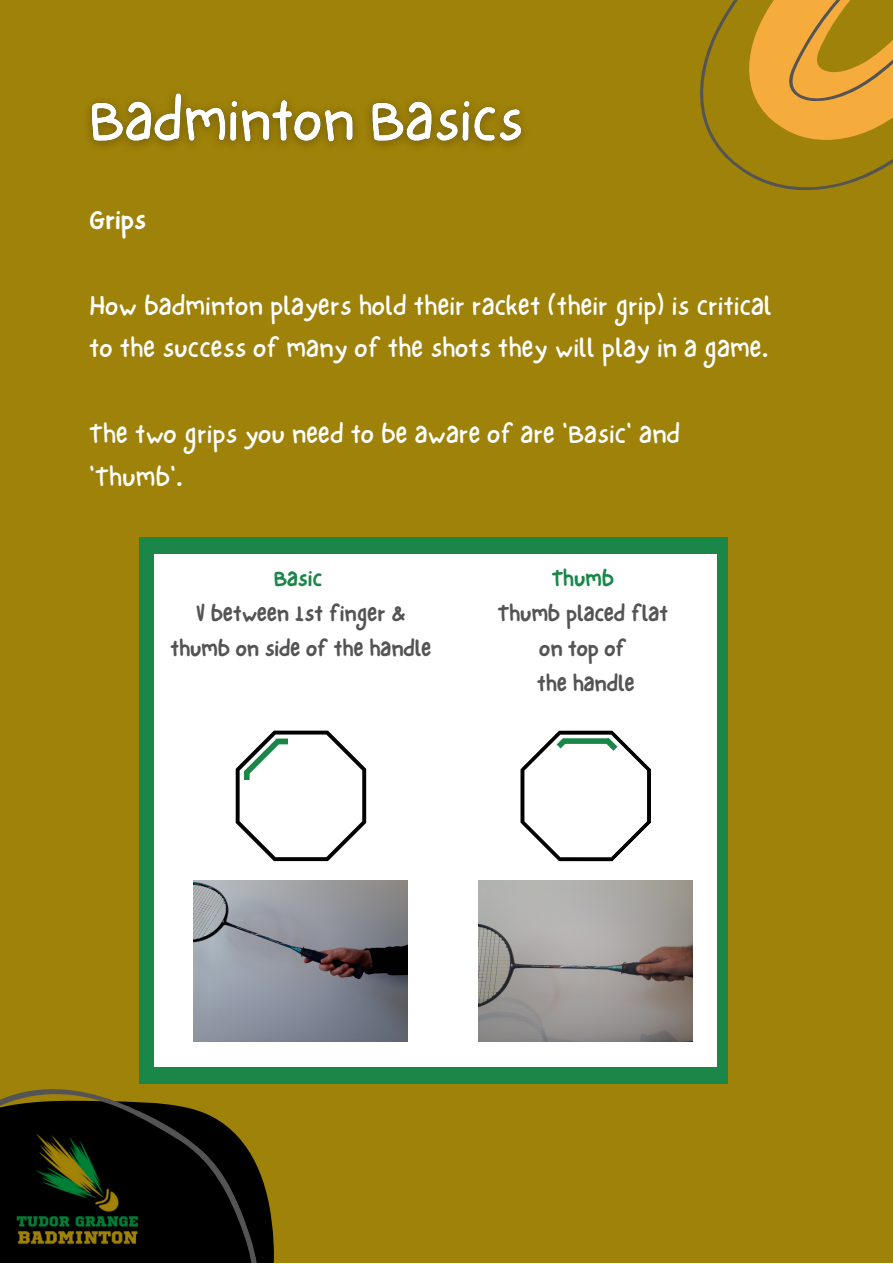
<style>
.page{position:relative;width:893px;height:1264px;background:#fff}
.page>*{position:absolute;margin:0;border:0;box-sizing:border-box;transform-origin:0 0}
.t1{font:27px/42.8px "NF One Little Font Regular";letter-spacing:.01em;color:#fff}
.t2{font:27px "NF One Little Font Bold";letter-spacing:.01em;color:#fff}
.t3{font:22.5px/35px "NF One Little Font Bold";letter-spacing:.01em;color:#545454;text-align:center}
.t4{font:22.5px "NF One Little Font Bold";letter-spacing:.01em;color:#1a8748}
</style>
<div class="page">
<div style="left:0;top:0;width:892px;height:1262px;background:#9f8209"></div>
<div style="left:139px;top:537px;width:589px;height:546px;background:#1a8748"></div>
<div style="left:154px;top:554px;width:562px;height:512px;background:#fff"></div>
<svg style="left:700px;top:0;width:192px;height:190px"></svg>
<svg style="left:0;top:1027px;width:300px;height:235px"></svg>
<img style="left:16px;top:1128px;width:124px;height:124px">
<svg style="left:236px;top:730px;width:130px;height:131px"></svg>
<div style="left:244px;top:771px;width:5px;height:47px;background:#1a8748"></div>
<hr style="left:278px;top:738px;width:46px;height:2px;background:#1a8748">
<div style="left:288px;top:736px;width:37px;height:10px;background:#fff"></div>
<div style="left:242px;top:779px;width:13px;height:43px;background:#fff"></div>
<svg style="left:520px;top:730px;width:131px;height:132px"></svg>
<img style="left:479px;top:880px;width:213px;height:161px">
<img style="left:194px;top:880px;width:213px;height:161px">
<img style="left:89px;top:93px;width:434px;height:53px">
<p class="t2" style="left:89px;top:204px;width:58px">Grips</p>
<p class="t1" style="left:89px;top:284px;width:683px">How badminton players hold their racket (their grip) is critical to the success of many of the shots they will play in a game.</p>
<p class="t1" style="left:89px;top:412px;width:592px">The two grips you need to be aware of are 'Basic' and 'Thumb'.</p>
<p class="t4" style="left:274px;top:565px;width:50px">Basic</p>
<p class="t3" style="left:170px;top:595px;width:262px">V between 1st finger &amp; thumb on side of the handle</p>
<p class="t4" style="left:551px;top:565px;width:64px">Thumb</p>
<p class="t3" style="left:498px;top:595px;width:171px">Thumb placed flat</p>
<p class="t3" style="left:539px;top:630px;width:88px">on top of</p>
<p class="t3" style="left:537px;top:665px;width:99px">the handle</p>
</div>
